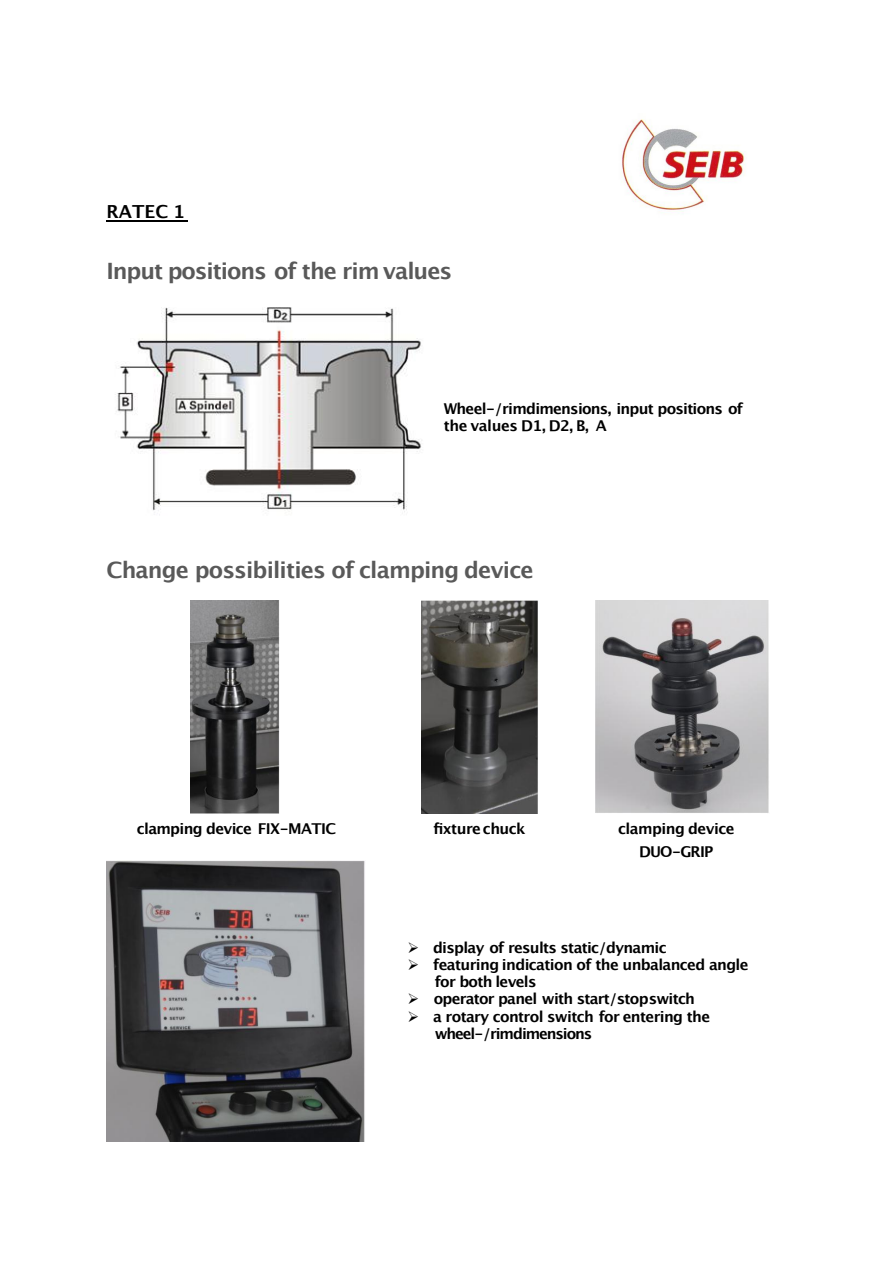
<style>
.page{position:relative;width:894px;height:1263px;background:#fff}
.page>*{position:absolute;margin:0;border:0;box-sizing:border-box;transform-origin:0 0}
.t1{font:700 22.5px "Lucida Grande";letter-spacing:-.04em;color:#595959}
.t2{font:700 18px "Lucida Grande";color:#000}
.t3{font:700 15px/17.2px "Lucida Grande";letter-spacing:-.045em;color:#000}
</style>
<div class="page">
<img style="left:622px;top:119px;width:123px;height:93px">
<hr style="left:106px;top:220px;width:82px;height:2px;background:#000">
<img style="left:191px;top:601px;width:89px;height:212px">
<img style="left:421px;top:601px;width:117px;height:212px">
<img style="left:595px;top:601px;width:174px;height:212px">
<img style="left:106px;top:860px;width:259px;height:281px">
<img style="left:115px;top:307px;width:307px;height:205px">
<p class="t2" style="left:106px;top:204px;width:80px">RATEC 1</p>
<h1 class="t1" style="left:106px;top:261px;width:347px">Input positions of the rim values</h1>
<p class="t3" style="left:444px;top:401px;width:301px">Wheel-/rimdimensions, input positions of the values D1, D2, B, A</p>
<h1 class="t1" style="left:106px;top:561px;width:429px">Change possibilities of clamping device</h1>
<p class="t3" style="left:137px;top:821px;width:201px">clamping device FIX-MATIC</p>
<p class="t3" style="left:433px;top:821px;width:94px">fixture chuck</p>
<p class="t3" style="left:618px;top:818px;width:118px;line-height:23.2px;text-align:center">clamping device<br>DUO-GRIP</p>
<p class="t3" style="left:407px;top:940px;width:260px">➢ display of results static/dynamic</p>
<p class="t3" style="left:434px;top:957px;width:315px;text-indent:-27px">➢ featuring indication of the unbalanced angle for both levels</p>
<p class="t3" style="left:407px;top:991px;width:289px">➢ operator panel with start/stopswitch</p>
<p class="t3" style="left:434px;top:1009px;width:277px;text-indent:-27px">➢ a rotary control switch for entering the wheel-/rimdimensions</p>
</div>
